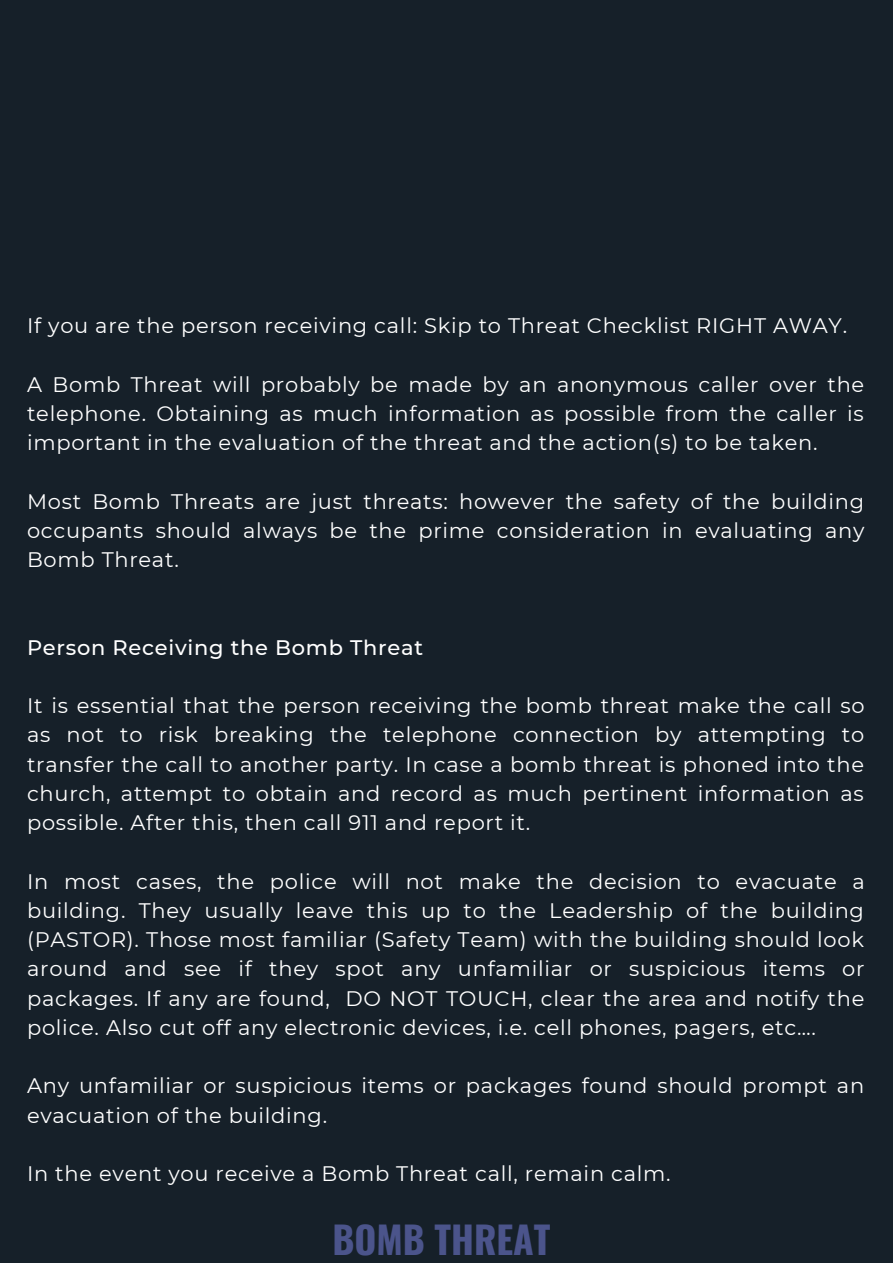
<style>
.page{position:relative;width:893px;height:1264px;background:#fff}
.page>*{position:absolute;margin:0;border:0;box-sizing:border-box;transform-origin:0 0}
.t1{font:700 37.5px "Oswald";color:#4b548b}
.t2{font:21px/29.2px "Montserrat";letter-spacing:.035em;color:#fff;text-align:justify}
.t3{font:500 21px "Montserrat";letter-spacing:.035em;color:#fff}
</style>
<div class="page">
<div style="left:0;top:0;width:892px;height:1262px;background:#162029"></div>
<p class="t2" style="left:27px;top:311px;width:821px">If you are the person receiving call: Skip to Threat Checklist RIGHT AWAY.</p>
<p class="t2" style="left:27px;top:369px;width:838px">A Bomb Threat will probably be made by an anonymous caller over the telephone. Obtaining as much information as possible from the caller is important in the evaluation of the threat and the action(s) to be taken.</p>
<p class="t2" style="left:27px;top:486px;width:839px">Most Bomb Threats are just threats: however the safety of the building occupants should always be the prime consideration in evaluating any Bomb Threat.</p>
<p class="t3" style="left:27px;top:634px;width:397px">Person Receiving the Bomb Threat</p>
<p class="t2" style="left:27px;top:691px;width:839px">It is essential that the person receiving the bomb threat make the call so as not to risk breaking the telephone connection by attempting to transfer the call to another party. In case a bomb threat is phoned into the church, attempt to obtain and record as much pertinent information as possible. After this, then call 911 and report it.</p>
<p class="t2" style="left:27px;top:866px;width:839px">In most cases, the police will not make the decision to evacuate a building. They usually leave this up to the Leadership of the building (PASTOR). Those most familiar (Safety Team) with the building should look around and see if they spot any unfamiliar or suspicious items or packages. If any are found, DO NOT TOUCH, clear the area and notify the police. Also cut off any electronic devices, i.e. cell phones, pagers, etc….</p>
<p class="t2" style="left:27px;top:1071px;width:838px">Any unfamiliar or suspicious items or packages found should prompt an evacuation of the building.</p>
<p class="t2" style="left:27px;top:1158px;width:645px">In the event you receive a Bomb Threat call, remain calm.</p>
<p class="t1" style="left:332px;top:1210px;width:220px">BOMB THREAT</p>
</div>
